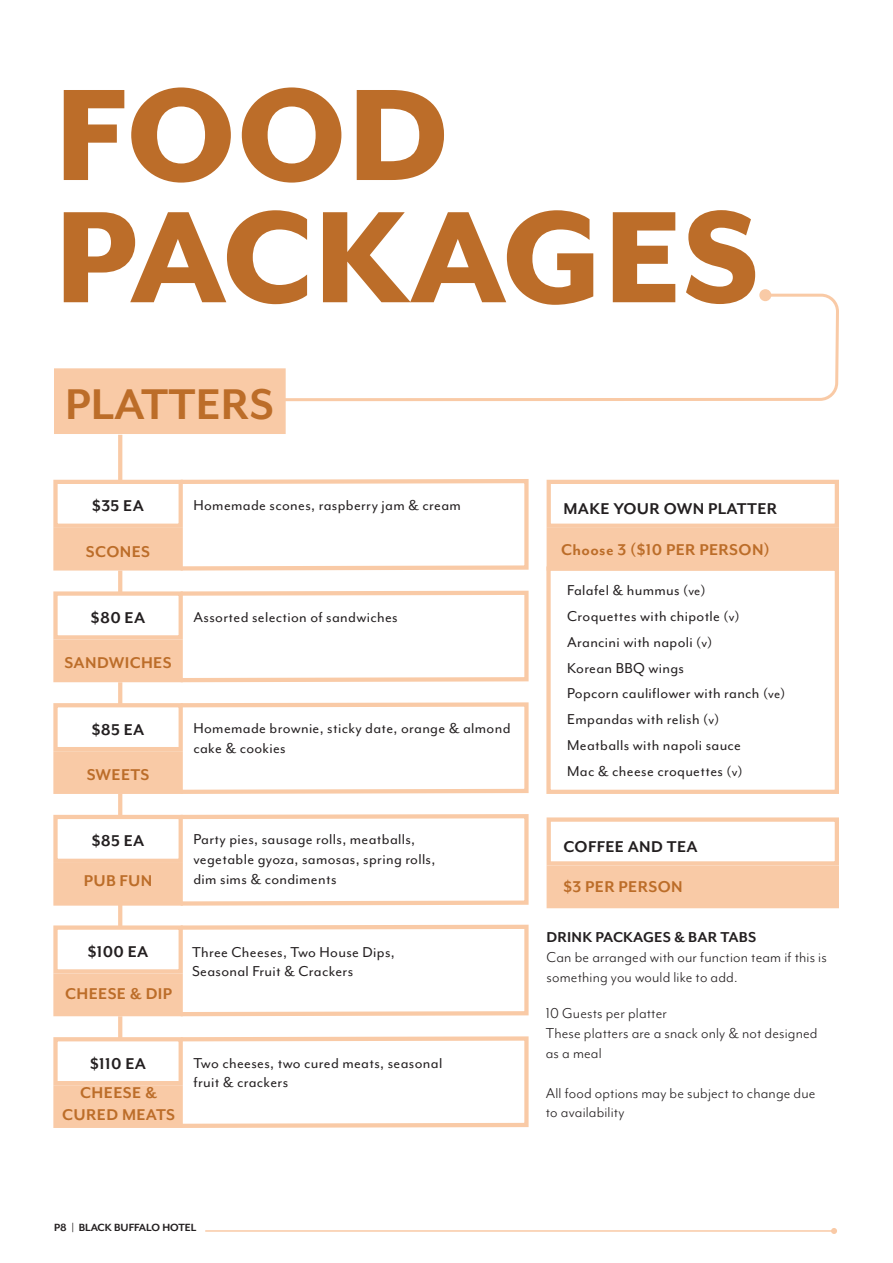
<style>
.page{position:relative;width:893px;height:1263px;background:#fff}
.page>*{position:absolute;margin:0;border:0;box-sizing:border-box;transform-origin:0 0}
.Attention_Typography{font:800 150px "Mr Eaves Mod OT";color:#bc6d29}
.Sub_Header{font:700 49.5px "Mr Eaves Mod OT";color:#bc6d29}
.Small_Subs{font:700 18px/21.6px "Mr Eaves Mod OT";letter-spacing:.02em;color:#bc6d29;text-align:center}
.Small_Subs-2{font:700 18px "Mr Eaves Mod OT";letter-spacing:.02em;color:#231f20}
.Items{font:16.5px/19.8px "Mr Eaves Mod OT";letter-spacing:.02em;color:#231f20}
.BODY{font:16.5px/19.8px "Mr Eaves Mod OT";letter-spacing:.01em;color:#231f20}
.t1{font:700 12px "Mr Eaves XL Mod OT";color:#231f20}
.s1{font-size:15px}
.s2{font-weight:700}
</style>
<div class="page">
<hr style="left:206px;top:1230px;width:628px;height:2px;background:#f9caa6">
<svg style="left:831px;top:1228px;width:6px;height:6px"></svg>
<svg style="left:286px;top:289px;width:553px;height:113px"></svg>
<div style="left:759px;top:289px;width:12px;height:12px;background:#f9caa6;border-radius:50%"></div>
<div style="left:54px;top:368px;width:232px;height:66px;background:#f9caa6;border:2px solid #f9caa6"></div>
<div style="left:53px;top:480px;width:130px;height:48px;border:4px solid #f9caa6"></div>
<div style="left:547px;top:480px;width:292px;height:48px;border:4px solid #f9caa6"></div>
<div style="left:547px;top:817px;width:292px;height:48px;border:4px solid #f9caa6"></div>
<div style="left:53px;top:591px;width:130px;height:48px;border:4px solid #f9caa6"></div>
<div style="left:53px;top:703px;width:130px;height:48px;border:4px solid #f9caa6"></div>
<div style="left:53px;top:815px;width:130px;height:48px;border:4px solid #f9caa6"></div>
<div style="left:53px;top:925px;width:130px;height:48px;border:4px solid #f9caa6"></div>
<div style="left:53px;top:1037px;width:130px;height:48px;border:4px solid #f9caa6"></div>
<div style="left:53px;top:528px;width:130px;height:42px;background:#f9caa6"></div>
<div style="left:547px;top:528px;width:292px;height:42px;background:#f9caa6"></div>
<div style="left:547px;top:865px;width:292px;height:43px;background:#f9caa6"></div>
<div style="left:53px;top:639px;width:130px;height:43px;background:#f9caa6;border:4px solid #f9caa6"></div>
<div style="left:53px;top:751px;width:130px;height:43px;background:#f9caa6;border:4px solid #f9caa6"></div>
<div style="left:53px;top:863px;width:130px;height:43px;background:#f9caa6;border:4px solid #f9caa6"></div>
<div style="left:53px;top:973px;width:130px;height:43px;background:#f9caa6;border:4px solid #f9caa6"></div>
<div style="left:53px;top:1085px;width:130px;height:43px;background:#f9caa6;border:4px solid #f9caa6"></div>
<hr style="left:118px;top:435px;width:4px;height:45px;background:#f9caa6">
<hr style="left:118px;top:570px;width:4px;height:24px;background:#f9caa6">
<hr style="left:118px;top:682px;width:4px;height:24px;background:#f9caa6">
<hr style="left:118px;top:794px;width:4px;height:23px;background:#f9caa6">
<hr style="left:118px;top:904px;width:4px;height:24px;background:#f9caa6">
<hr style="left:118px;top:1016px;width:4px;height:24px;background:#f9caa6">
<svg style="left:176px;top:479px;width:353px;height:92px"></svg>
<svg style="left:176px;top:590px;width:353px;height:93px"></svg>
<svg style="left:176px;top:702px;width:353px;height:92px"></svg>
<svg style="left:176px;top:814px;width:353px;height:92px"></svg>
<svg style="left:176px;top:924px;width:353px;height:93px"></svg>
<svg style="left:176px;top:1036px;width:353px;height:92px"></svg>
<div style="left:546px;top:566px;width:293px;height:228px;border:4px solid #f9caa6"></div>
<p class="Attention_Typography" style="left:54px;top:48px;width:397px">FOOD</p>
<p class="Attention_Typography" style="left:54px;top:171px;width:707px">PACKAGES</p>
<p class="Sub_Header" style="left:65px;top:376px;width:210px">PLATTERS</p>
<p class="Small_Subs-2" style="left:92px;top:496px;width:53px">$35 EA</p>
<p class="Small_Subs" style="left:86px;top:540px;width:66px">SCONES</p>
<p class="Small_Subs-2" style="left:91px;top:607px;width:56px">$80 EA</p>
<p class="Small_Subs" style="left:65px;top:652px;width:109px">SANDWICHES</p>
<p class="Small_Subs-2" style="left:92px;top:719px;width:54px">$85 EA</p>
<p class="Small_Subs" style="left:87px;top:764px;width:64px">SWEETS</p>
<p class="Small_Subs-2" style="left:92px;top:831px;width:54px">$85 EA</p>
<p class="Small_Subs" style="left:84px;top:869px;width:70px">PUB FUN</p>
<p class="Items" style="left:193px;top:495px;width:269px">Homemade scones, raspberry jam &amp; cream</p>
<p class="Items" style="left:193px;top:607px;width:206px">Assorted selection of sandwiches</p>
<p class="Items" style="left:193px;top:718px;width:318px">Homemade brownie, sticky date, orange &amp; almond cake &amp; cookies</p>
<p class="Items" style="left:193px;top:829px;width:243px">Party pies, sausage rolls, meatballs, vegetable gyoza, samosas, spring rolls, dim sims &amp; condiments</p>
<p class="Small_Subs-2" style="left:88px;top:941px;width:62px">$100 EA</p>
<p class="Small_Subs" style="left:65px;top:983px;width:108px">CHEESE &amp; DIP</p>
<p class="Items" style="left:192px;top:942px;width:204px">Three Cheeses, Two House Dips,</p>
<p class="Items" style="left:192px;top:961px;width:163px">Seasonal Fruit &amp; Crackers</p>
<p class="Small_Subs-2" style="left:90px;top:1053px;width:57px">$110 EA</p>
<p class="Small_Subs" style="left:62px;top:1082px;width:114px">CHEESE &amp;<br>CURED MEATS</p>
<p class="Items" style="left:193px;top:1052px;width:250px">Two cheeses, two cured meats, seasonal fruit &amp; crackers</p>
<p class="Small_Subs-2" style="left:563px;top:499px;width:215px">MAKE YOUR OWN PLATTER</p>
<p class="Small_Subs" style="left:561px;top:538px;width:210px">Choose 3 ($10 PER PERSON)</p>
<p class="Items" style="left:567px;top:580px;width:140px">Falafel &amp; hummus <span class="s1">(ve)</span></p>
<p class="Items" style="left:567px;top:606px;width:174px">Croquettes with chipotle <span class="s1">(v)</span></p>
<p class="Items" style="left:567px;top:632px;width:147px">Arancini with napoli <span class="s1">(v)</span></p>
<p class="Items" style="left:567px;top:657px;width:118px">Korean BBQ wings</p>
<p class="Items" style="left:567px;top:683px;width:220px">Popcorn cauliflower with ranch <span class="s1">(ve)</span></p>
<p class="Items" style="left:567px;top:709px;width:154px">Empandas with relish <span class="s1">(v)</span></p>
<p class="Items" style="left:567px;top:735px;width:175px">Meatballs with napoli sauce</p>
<p class="Items" style="left:567px;top:761px;width:177px">Mac &amp; cheese croquettes <span class="s1">(v)</span></p>
<p class="Small_Subs-2" style="left:563px;top:836px;width:136px">COFFEE AND TEA</p>
<p class="Small_Subs" style="left:563px;top:876px;width:121px">$3 PER PERSON</p>
<p class="BODY" style="left:547px;top:927px;width:282px"><span class="s2">DRINK PACKAGES &amp; BAR TABS<br></span>Can be arranged with our function team if this is something you would like to add.</p>
<p class="BODY" style="left:546px;top:1003px;width:123px">10 Guests per platter</p>
<p class="BODY" style="left:546px;top:1023px;width:273px">These platters are a snack only &amp; not designed as a meal</p>
<p class="BODY" style="left:546px;top:1082px;width:271px">All food options may be subject to change due to availability</p>
<p class="t1" style="left:54px;top:1221px;width:144px">P8 | BLACK BUFFALO HOTEL</p>
</div>
